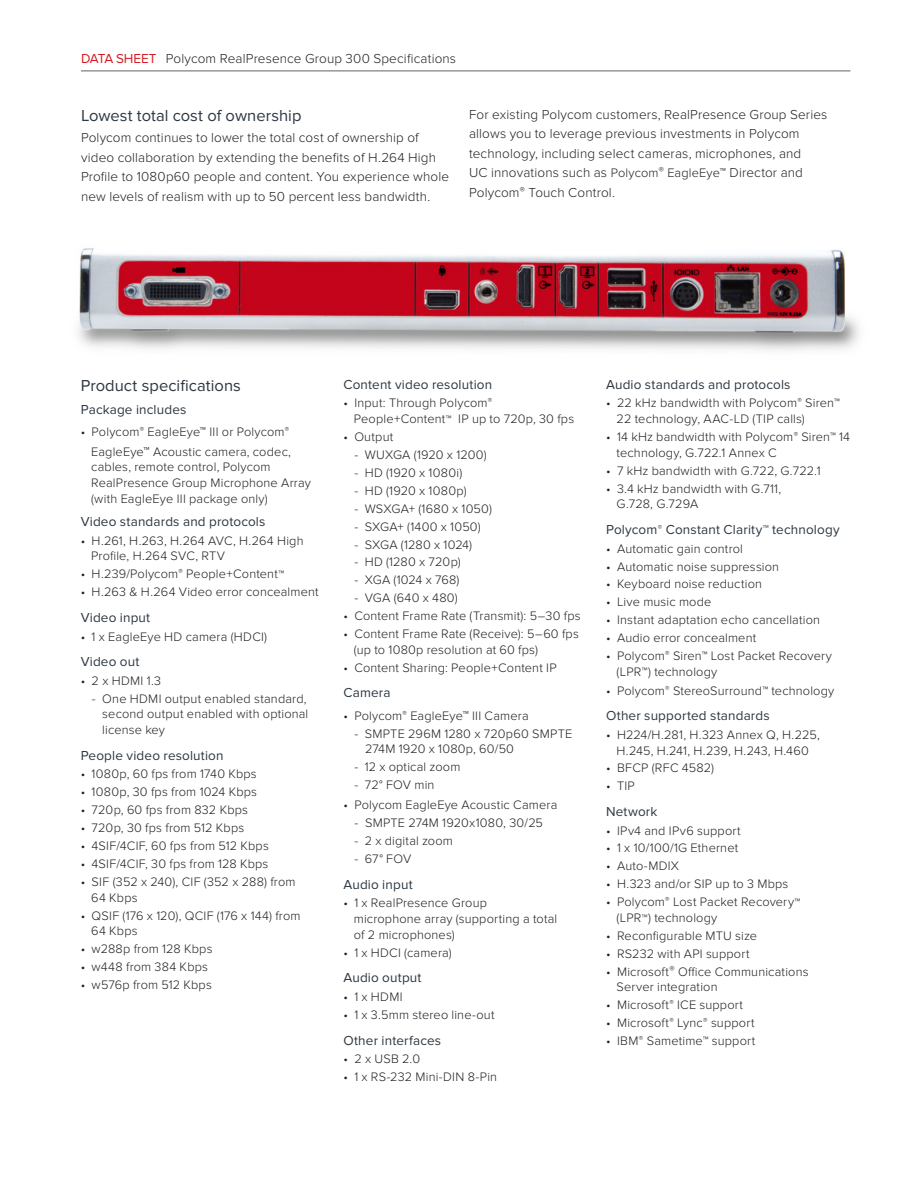
<style>
.page{position:relative;width:918px;height:1188px;background:#fff}
.page>*{position:absolute;margin:0;border:0;box-sizing:border-box;transform-origin:0 0}
.DS_-_Subhead_Level_1{font:16.5px "Proxima Nova";color:#2c3742}
.Body_Copy_Text{font:300 13.5px/19.5px "Proxima Nova";letter-spacing:.01em;color:#231f20}
.DS_-_Subhead_Level_2{font:13.5px "Proxima Nova";letter-spacing:.015em;color:#2c3742}
.t1{font:300 12.75px/15.8px "Proxima Nova";letter-spacing:.015em;color:#231f20}
.t2{font:300 12.75px "Proxima Nova";letter-spacing:-.005em;color:#231f20}
.s1{font-weight:400;color:#d41b21}
.s2{font-size:12.75px}
.s3{font-size:13.5px}
</style>
<div class="page">
<hr style="left:81px;top:71px;width:769px;height:1px;background:#636366">
<img style="left:78px;top:248px;width:781px;height:103px">
<p class="Body_Copy_Text" style="left:81px;top:49px;width:377px"><span class="s1">DATA SHEET</span> Polycom RealPresence Group 300 Specifications</p>
<p class="DS_-_Subhead_Level_1" style="left:81px;top:106px;width:222px">Lowest total cost of ownership</p>
<p class="Body_Copy_Text" style="left:81px;top:128px;width:370px">Polycom continues to lower the total cost of ownership of video collaboration by extending the benefits of H.264 High Profile to 1080p60 people and content. You experience whole new levels of realism with up to 50 percent less bandwidth.</p>
<p class="Body_Copy_Text" style="left:469px;top:105px;width:360px">For existing Polycom customers, RealPresence Group Series allows you to leverage previous investments in Polycom technology, including select cameras, microphones, and<br>UC innovations such as <span class="s2">Polycom</span><sup>®</sup> <span class="s2">EagleEye</span>™ Director and Polycom<sup>®</sup> Touch Control.</p>
<p class="DS_-_Subhead_Level_1" style="left:81px;top:376px;width:162px">Product specifications</p>
<p class="DS_-_Subhead_Level_2" style="left:81px;top:401px;width:107px">Package includes</p>
<p class="t1" style="left:81px;top:422px;width:212px;line-height:19.5px;text-align:right">• Polycom<sup>®</sup> EagleEye<span class="s3">™</span> III or Polycom<sup>®<br></sup>EagleEye<span class="s3">™</span> Acoustic camera, codec,</p>
<p class="t1" style="left:91px;top:459px;width:221px">cables, remote control, Polycom<br>RealPresence Group Microphone Array (with EagleEye III package only)</p>
<p class="DS_-_Subhead_Level_2" style="left:81px;top:514px;width:186px">Video standards and protocols</p>
<p class="t1" style="left:91px;top:533px;width:214px;text-indent:-10px">• H.261, H.263, H.264 AVC, H.264 High<br>Profile, H.264 SVC, RTV</p>
<p class="t1" style="left:81px;top:566px;width:205px">• H.239/Polycom<sup>®</sup> People+Content™</p>
<p class="t1" style="left:81px;top:584px;width:239px">• H.263 &amp; H.264 Video error concealment</p>
<p class="DS_-_Subhead_Level_2" style="left:81px;top:610px;width:71px">Video input</p>
<p class="t1" style="left:81px;top:629px;width:188px">• 1 x EagleEye HD camera (HDCI)</p>
<p class="DS_-_Subhead_Level_2" style="left:81px;top:654px;width:60px">Video out</p>
<p class="t1" style="left:81px;top:673px;width:82px">• 2 x HDMI 1.3</p>
<p class="t1" style="left:102px;top:691px;width:208px;text-indent:-11px">- One HDMI output enabled standard, second output enabled with optional license key</p>
<p class="DS_-_Subhead_Level_2" style="left:81px;top:747px;width:144px">People video resolution</p>
<p class="t1" style="left:81px;top:766px;width:178px">• 1080p, 60 fps from 1740 Kbps</p>
<p class="t1" style="left:81px;top:784px;width:178px">• 1080p, 30 fps from 1024 Kbps</p>
<p class="t1" style="left:81px;top:802px;width:169px">• 720p, 60 fps from 832 Kbps</p>
<p class="t1" style="left:81px;top:820px;width:165px">• 720p, 30 fps from 512 Kbps</p>
<p class="t1" style="left:81px;top:838px;width:190px">• 4SIF/4CIF, 60 fps from 512 Kbps</p>
<p class="t1" style="left:81px;top:856px;width:189px">• 4SIF/4CIF, 30 fps from 128 Kbps</p>
<p class="t1" style="left:91px;top:874px;width:206px;text-indent:-10px">• SIF (352 x 240), CIF (352 x 288) from<br>64 Kbps</p>
<p class="t1" style="left:91px;top:908px;width:211px;text-indent:-10px">• QSIF (176 x 120), QCIF (176 x 144) from<br>64 Kbps</p>
<p class="t1" style="left:81px;top:941px;width:133px">• w288p from 128 Kbps</p>
<p class="t1" style="left:81px;top:959px;width:129px">• w448 from 384 Kbps</p>
<p class="t1" style="left:81px;top:977px;width:133px">• w576p from 512 Kbps</p>
<p class="DS_-_Subhead_Level_2" style="left:343px;top:376px;width:150px">Content video resolution</p>
<p class="t1" style="left:354px;top:395px;width:222px;text-indent:-10px">• Input: Through Polycom<sup>®<br></sup>People+Content™ IP up to 720p, 30 fps</p>
<p class="t1" style="left:343px;top:429px;width:51px">• Output</p>
<p class="t1" style="left:355px;top:447px;width:134px">- WUXGA (1920 x 1200)</p>
<p class="t1" style="left:355px;top:465px;width:109px">- HD (1920 x 1080i)</p>
<p class="t1" style="left:355px;top:483px;width:114px">- HD (1920 x 1080p)</p>
<p class="t1" style="left:355px;top:501px;width:139px">- WSXGA+ (1680 x 1050)</p>
<p class="t1" style="left:355px;top:519px;width:128px">- SXGA+ (1400 x 1050)</p>
<p class="t1" style="left:355px;top:537px;width:119px">- SXGA (1280 x 1024)</p>
<p class="t1" style="left:355px;top:554px;width:108px">- HD (1280 x 720p)</p>
<p class="t2" style="left:355px;top:573px;width:107px">- XGA (1024 x 768)</p>
<p class="t1" style="left:355px;top:590px;width:105px">- VGA (640 x 480)</p>
<p class="t1" style="left:343px;top:608px;width:239px">• Content Frame Rate (Transmit): 5–30 fps</p>
<p class="t1" style="left:354px;top:626px;width:227px;text-indent:-10px">• Content Frame Rate (Receive): 5–60 fps (up to 1080p resolution at 60 fps)</p>
<p class="t1" style="left:343px;top:660px;width:215px">• Content Sharing: People+Content IP</p>
<p class="DS_-_Subhead_Level_2" style="left:343px;top:685px;width:49px">Camera</p>
<p class="t1" style="left:343px;top:708px;width:187px">• Polycom<sup>®</sup> EagleEye<span class="s3">™</span> III Camera</p>
<p class="t1" style="left:365px;top:726px;width:209px;text-indent:-10px">- SMPTE 296M 1280 x 720p60 SMPTE<br>274M 1920 x 1080p, 60/50</p>
<p class="t1" style="left:355px;top:759px;width:107px">- 12 x optical zoom</p>
<p class="t1" style="left:355px;top:777px;width:81px">- 72° FOV min</p>
<p class="t1" style="left:343px;top:798px;width:215px">• Polycom EagleEye Acoustic Camera</p>
<p class="t1" style="left:355px;top:815px;width:190px">- SMPTE 274M 1920x1080, 30/25</p>
<p class="t1" style="left:355px;top:833px;width:100px">- 2 x digital zoom</p>
<p class="t1" style="left:355px;top:851px;width:58px">- 67° FOV</p>
<p class="DS_-_Subhead_Level_2" style="left:343px;top:876px;width:71px">Audio input</p>
<p class="t1" style="left:354px;top:895px;width:205px;text-indent:-10px">• 1 x RealPresence Group microphone array (supporting a total of 2 microphones)</p>
<p class="t1" style="left:343px;top:945px;width:110px">• 1 x HDCI (camera)</p>
<p class="DS_-_Subhead_Level_2" style="left:343px;top:970px;width:80px">Audio output</p>
<p class="t1" style="left:343px;top:989px;width:61px">• 1 x HDMI</p>
<p class="t1" style="left:343px;top:1007px;width:153px">• 1 x 3.5mm stereo line-out</p>
<p class="DS_-_Subhead_Level_2" style="left:343px;top:1032px;width:99px">Other interfaces</p>
<p class="t1" style="left:343px;top:1051px;width:78px">• 2 x USB 2.0</p>
<p class="t1" style="left:343px;top:1069px;width:155px">• 1 x RS-232 Mini-DIN 8-Pin</p>
<p class="DS_-_Subhead_Level_2" style="left:606px;top:376px;width:186px">Audio standards and protocols</p>
<p class="t1" style="left:617px;top:395px;width:225px;text-indent:-10px">• 22 kHz bandwidth with Polycom<sup>®</sup> Siren™<br>22 technology, AAC-LD (TIP calls)</p>
<p class="t1" style="left:617px;top:429px;width:235px;text-indent:-10px">• 14 kHz bandwidth with Polycom<sup>®</sup> Siren™ 14 technology, G.722.1 Annex C</p>
<p class="t1" style="left:606px;top:463px;width:216px">• 7 kHz bandwidth with G.722, G.722.1</p>
<p class="t1" style="left:617px;top:481px;width:166px;text-indent:-10px">• 3.4 kHz bandwidth with G.711,<br>G.728, G.729A</p>
<p class="DS_-_Subhead_Level_2" style="left:606px;top:522px;width:235px">Polycom<sup>®</sup> Constant Clarity™ technology</p>
<p class="t1" style="left:606px;top:541px;width:138px">• Automatic gain control</p>
<p class="t1" style="left:606px;top:559px;width:175px">• Automatic noise suppression</p>
<p class="t1" style="left:606px;top:576px;width:157px">• Keyboard noise reduction</p>
<p class="t1" style="left:606px;top:594px;width:107px">• Live music mode</p>
<p class="t1" style="left:606px;top:612px;width:215px">• Instant adaptation echo cancellation</p>
<p class="t1" style="left:606px;top:630px;width:152px">• Audio error concealment</p>
<p class="t1" style="left:617px;top:648px;width:217px;text-indent:-10px">• Polycom<sup>®</sup> Siren™ Lost Packet Recovery (LPR™) technology</p>
<p class="t1" style="left:606px;top:683px;width:230px">• Polycom<sup>®</sup> StereoSurround™ technology</p>
<p class="DS_-_Subhead_Level_2" style="left:606px;top:708px;width:165px">Other supported standards</p>
<p class="t1" style="left:606px;top:727px;width:215px;text-align:center">• H224/H.281, H.323 Annex Q, H.225,<br>H.245, H.241, H.239, H.243, H.460</p>
<p class="t1" style="left:606px;top:760px;width:109px">• BFCP (RFC 4582)</p>
<p class="t1" style="left:606px;top:778px;width:30px">• TIP</p>
<p class="DS_-_Subhead_Level_2" style="left:606px;top:804px;width:53px">Network</p>
<p class="t1" style="left:606px;top:823px;width:136px">• IPv4 and IPv6 support</p>
<p class="t1" style="left:606px;top:841px;width:134px">• 1 x 10/100/1G Ethernet</p>
<p class="t1" style="left:606px;top:858px;width:75px">• Auto-MDIX</p>
<p class="t1" style="left:606px;top:876px;width:184px">• H.323 and/or SIP up to 3 Mbps</p>
<p class="t1" style="left:617px;top:894px;width:185px;text-indent:-11px">• Polycom<sup>®</sup> Lost Packet Recovery™ (LPR™) technology</p>
<p class="t1" style="left:606px;top:928px;width:152px">• Reconfigurable MTU size</p>
<p class="t1" style="left:606px;top:946px;width:145px">• RS232 with API support</p>
<p class="t1" style="left:617px;top:964px;width:193px;text-indent:-10px">• Microsoft<sup>®</sup> Office Communications<br>Server integration</p>
<p class="t1" style="left:606px;top:997px;width:138px">• Microsoft<sup>®</sup> ICE support</p>
<p class="t1" style="left:606px;top:1015px;width:150px">• Microsoft<sup>®</sup> Lync<sup>®</sup> support</p>
<p class="t1" style="left:606px;top:1033px;width:151px">• IBM<sup>®</sup> Sametime™ support</p>
</div>
